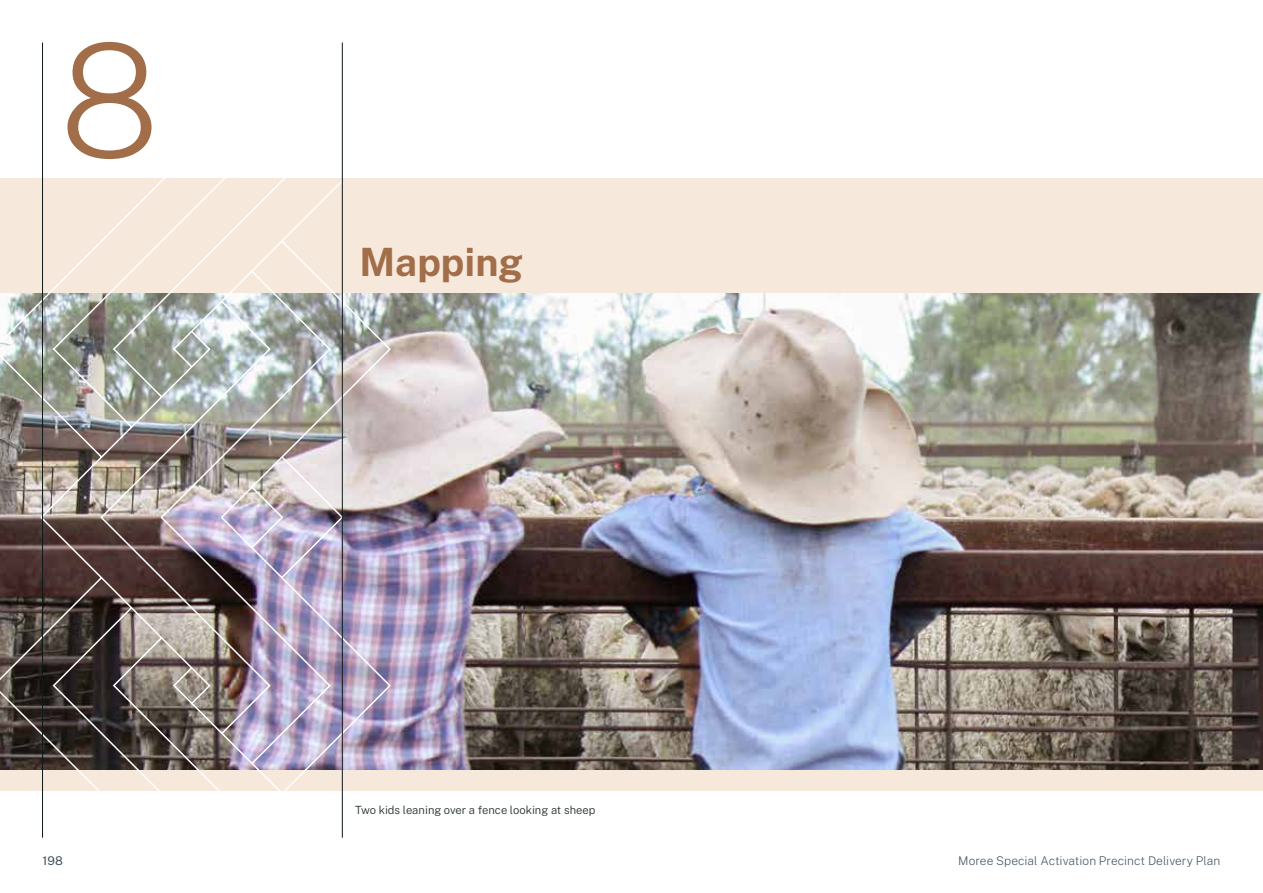
<style>
.page{position:relative;width:1263px;height:893px;background:#fff}
.page>*{position:absolute;margin:0;border:0;box-sizing:border-box;transform-origin:0 0}
.t1{font:200 157.5px "Public Sans";color:#a26e49}
.t2{font:700 39px "Public Sans";color:#a26e49}
.t3{font:200 12px "Public Sans";color:#3f4f5e}
.t4{font:12px "Public Sans";color:#3f4f5e}
.t5{font:300 11.25px "Public Sans";color:#252f2e}
</style>
<div class="page">
<div style="left:0;top:179px;width:1263px;height:612px;background:#f7e8dc"></div>
<img style="left:391px;top:293px;width:872px;height:477px">
<img style="left:0;top:179px;width:391px;height:612px">
<hr style="left:42px;top:43px;width:1px;height:795px;background:#0f1a18">
<hr style="left:342px;top:43px;width:1px;height:795px;background:#0f1a18">
<h1 class="t1" style="left:60px;top:-14px;width:101px">8</h1>
<h2 class="t2" style="left:359px;top:234px;width:165px">Mapping</h2>
<p class="t5" style="left:355px;top:802px;width:242px">Two kids leaning over a fence looking at sheep</p>
<p class="t4" style="left:43px;top:852px;width:22px">198</p>
<p class="t3" style="left:958px;top:852px;width:264px">Moree Special Activation Precinct Delivery Plan</p>
</div>
